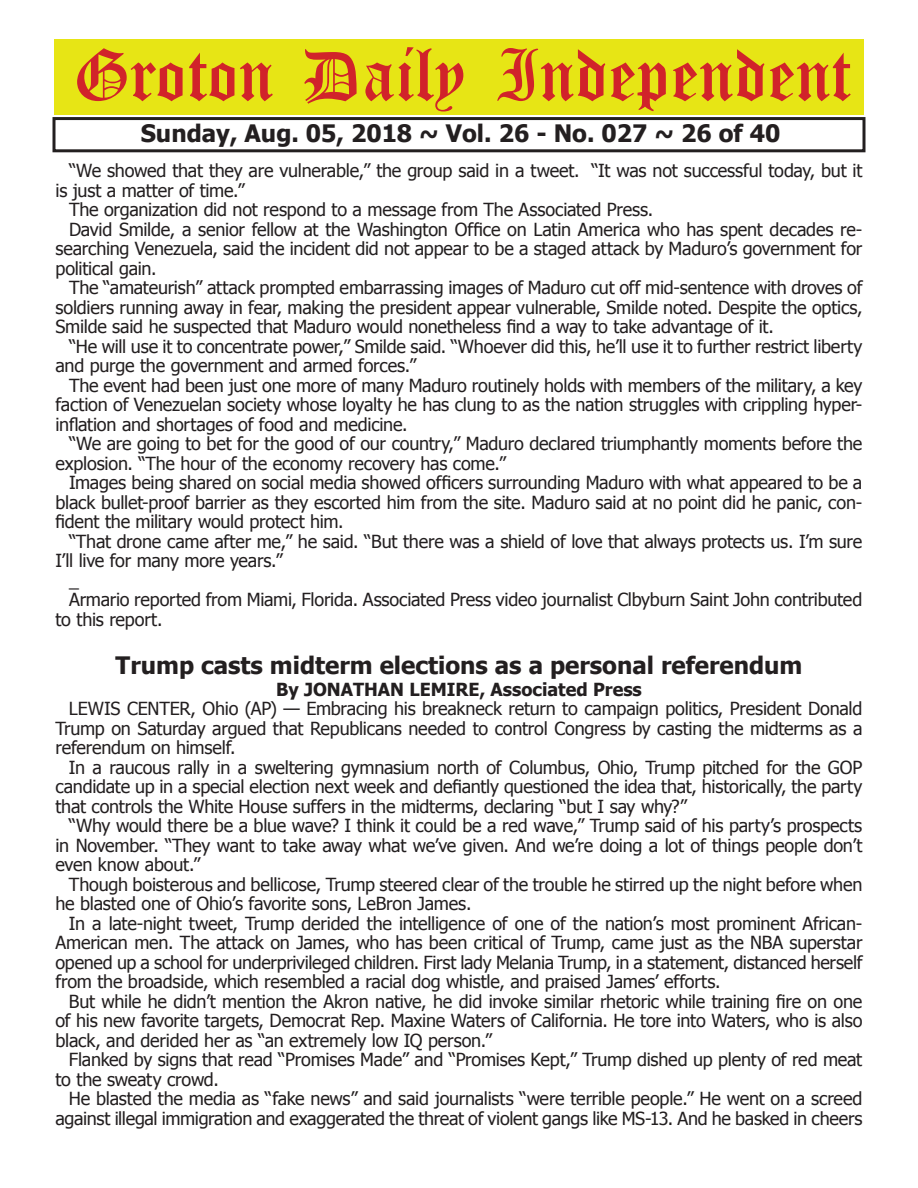
<style>
.page{position:relative;width:918px;height:1188px;background:#fff}
.page>*{position:absolute;margin:0;border:0;box-sizing:border-box;transform-origin:0 0}
.t1{font:54px "Old English Five";color:#d1232a}
.t2{font:700 24px "Tahoma";color:#231f20}
.t3{font:18px/19.5px "Tahoma";letter-spacing:-.01em;color:#231f20;text-align:justify}
.t4{font:700 18px "Tahoma";color:#231f20}
</style>
<div class="page">
<div style="left:52px;top:117px;width:814px;height:35px;border:3px solid #231f20"></div>
<div style="left:54px;top:40px;width:810px;height:75px;background:#e7e515"></div>
<h1 class="t1" style="left:73px;top:50px;width:779px">Groton Daily Independent</h1>
<h2 class="t2" style="left:141px;top:116px;width:641px">Sunday, Aug. 05, 2018 ~ Vol. 26 - No. 027 ~ 26 of 40</h2>
<p class="t3" style="left:69px;top:160px;width:795px">“We showed that they are vulnerable,” the group said in a tweet. “It was not successful today, but it</p>
<p class="t3" style="left:56px;top:180px;width:191px">is just a matter of time.”</p>
<p class="t3" style="left:69px;top:199px;width:586px">The organization did not respond to a message from The Associated Press.</p>
<p class="t3" style="left:69px;top:219px;width:795px">David Smilde, a senior fellow at the Washington Office on Latin America who has spent decades re-</p>
<p class="t3" style="left:56px;top:238px;width:808px">searching Venezuela, said the incident did not appear to be a staged attack by Maduro’s government for</p>
<p class="t3" style="left:56px;top:258px;width:102px">political gain.</p>
<p class="t3" style="left:69px;top:277px;width:795px">The “amateurish” attack prompted embarrassing images of Maduro cut off mid-sentence with droves of</p>
<p class="t3" style="left:56px;top:297px;width:808px">soldiers running away in fear, making the president appear vulnerable, Smilde noted. Despite the optics,</p>
<p class="t3" style="left:56px;top:316px;width:720px">Smilde said he suspected that Maduro would nonetheless find a way to take advantage of it.</p>
<p class="t3" style="left:69px;top:336px;width:795px">“He will use it to concentrate power,” Smilde said. “Whoever did this, he’ll use it to further restrict liberty</p>
<p class="t3" style="left:56px;top:355px;width:362px">and purge the government and armed forces.”</p>
<p class="t3" style="left:69px;top:375px;width:795px">The event had been just one more of many Maduro routinely holds with members of the military, a key</p>
<p class="t3" style="left:56px;top:394px;width:808px">faction of Venezuelan society whose loyalty he has clung to as the nation struggles with crippling hyper-</p>
<p class="t3" style="left:56px;top:414px;width:354px">inflation and shortages of food and medicine.</p>
<p class="t3" style="left:69px;top:433px;width:795px">“We are going to bet for the good of our country,” Maduro declared triumphantly moments before the</p>
<p class="t3" style="left:56px;top:453px;width:452px">explosion. “The hour of the economy recovery has come.”</p>
<p class="t3" style="left:69px;top:472px;width:795px">Images being shared on social media showed officers surrounding Maduro with what appeared to be a</p>
<p class="t3" style="left:56px;top:492px;width:808px">black bullet-proof barrier as they escorted him from the site. Maduro said at no point did he panic, con-</p>
<p class="t3" style="left:56px;top:511px;width:290px">fident the military would protect him.</p>
<p class="t3" style="left:69px;top:531px;width:795px">“That drone came after me,” he said. “But there was a shield of love that always protects us. I’m sure</p>
<p class="t3" style="left:56px;top:550px;width:229px">I’ll live for many more years.”</p>
<p class="t3" style="left:69px;top:570px;width:11px">_</p>
<p class="t3" style="left:69px;top:589px;width:795px">Armario reported from Miami, Florida. Associated Press video journalist Clbyburn Saint John contributed</p>
<p class="t3" style="left:56px;top:609px;width:108px">to this report.</p>
<h2 class="t2" style="left:116px;top:649px;width:688px">Trump casts midterm elections as a personal referendum</h2>
<p class="t4" style="left:276px;top:677px;width:367px">By JONATHAN LEMIRE, Associated Press</p>
<p class="t3" style="left:55px;top:698px;width:808px;text-indent:14px">LEWIS CENTER, Ohio (AP) — Embracing his breakneck return to campaign politics, President Donald Trump on Saturday argued that Republicans needed to control Congress by casting the midterms as a referendum on himself.</p>
<p class="t3" style="left:55px;top:757px;width:808px;text-indent:14px">In a raucous rally in a sweltering gymnasium north of Columbus, Ohio, Trump pitched for the GOP candidate up in a special election next week and defiantly questioned the idea that, historically, the party that controls the White House suffers in the midterms, declaring “but I say why?”</p>
<p class="t3" style="left:55px;top:815px;width:808px;text-indent:14px">“Why would there be a blue wave? I think it could be a red wave,” Trump said of his party’s prospects in November. “They want to take away what we’ve given. And we’re doing a lot of things people don’t even know about.”</p>
<p class="t3" style="left:55px;top:874px;width:809px;text-indent:14px">Though boisterous and bellicose, Trump steered clear of the trouble he stirred up the night before when he blasted one of Ohio’s favorite sons, LeBron James.</p>
<p class="t3" style="left:55px;top:913px;width:809px;text-indent:14px">In a late-night tweet, Trump derided the intelligence of one of the nation’s most prominent African-American men. The attack on James, who has been critical of Trump, came just as the NBA superstar opened up a school for underprivileged children. First lady Melania Trump, in a statement, distanced herself from the broadside, which resembled a racial dog whistle, and praised James’ efforts.</p>
<p class="t3" style="left:55px;top:991px;width:809px;text-indent:14px">But while he didn’t mention the Akron native, he did invoke similar rhetoric while training fire on one of his new favorite targets, Democrat Rep. Maxine Waters of California. He tore into Waters, who is also black, and derided her as “an extremely low IQ person.”</p>
<p class="t3" style="left:55px;top:1049px;width:808px;text-indent:14px">Flanked by signs that read “Promises Made” and “Promises Kept,” Trump dished up plenty of red meat to the sweaty crowd.</p>
<p class="t3" style="left:55px;top:1088px;width:808px;text-align:right">He blasted the media as “fake news” and said journalists “were terrible people.” He went on a screed against illegal immigration and exaggerated the threat of violent gangs like MS-13. And he basked in cheers</p>
</div>
